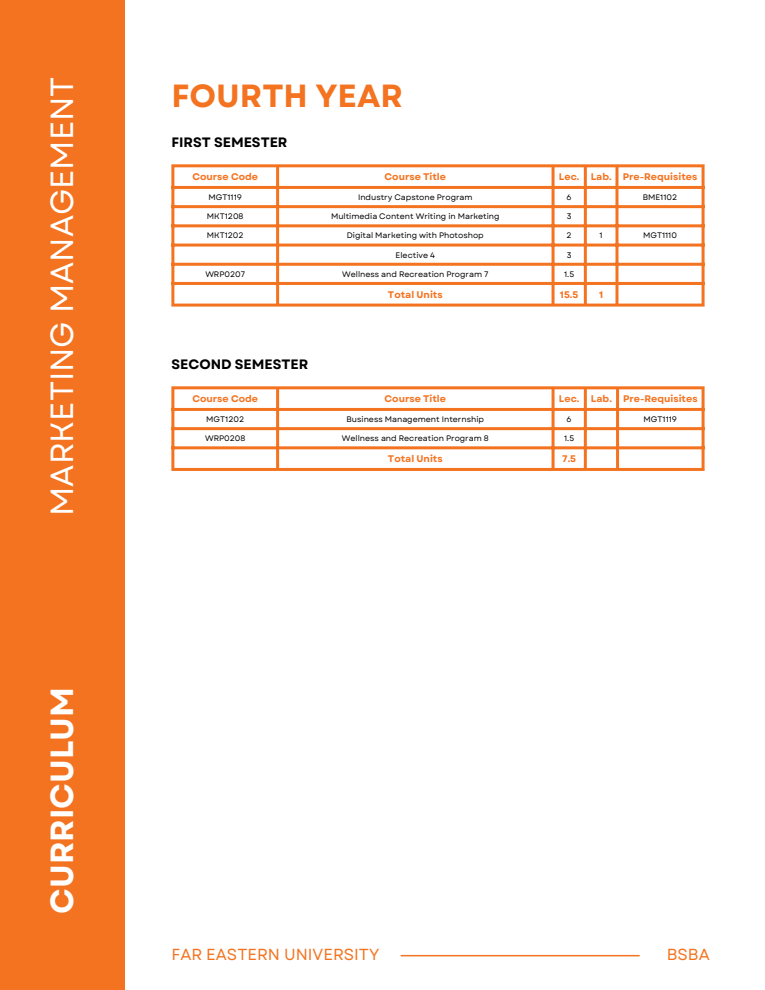
<style>
.page{position:relative;width:765px;height:990px;background:#fff}
.page>*{position:absolute;margin:0;border:0;box-sizing:border-box;transform-origin:0 0}
.t1{font:32px "Garet";color:#fff}
.t2{font:700 32px "Garet";color:#fff}
.t3{font:700 32px "Garet";color:#f47320}
.t4{font:16px "Garet";color:#f47320}
.t5{font:700 13.6px "Garet";color:#000}
.t6{font:700 9.6px "Garet";color:#f47320}
.t7{font:8px "Garet";color:#000}
</style>
<div class="page">
<div style="left:0;top:0;width:125px;height:990px;background:#f47320"></div>
<hr style="left:401px;top:955px;width:238px;height:1px;background:#f47320">
<svg style="left:174px;top:167px;width:528px;height:137px"></svg>
<hr style="left:171px;top:167px;width:3px;height:137px;background:#f47320">
<hr style="left:276px;top:167px;width:3px;height:137px;background:#f47320">
<hr style="left:552px;top:167px;width:3px;height:137px;background:#f47320">
<hr style="left:584px;top:167px;width:3px;height:137px;background:#f47320">
<hr style="left:615px;top:167px;width:3px;height:137px;background:#f47320">
<hr style="left:702px;top:167px;width:3px;height:137px;background:#f47320">
<hr style="left:171px;top:164px;width:534px;height:3px;background:#f47320">
<hr style="left:171px;top:186px;width:534px;height:3px;background:#f47320">
<hr style="left:171px;top:205px;width:534px;height:3px;background:#f47320">
<hr style="left:171px;top:224px;width:534px;height:3px;background:#f47320">
<hr style="left:171px;top:244px;width:534px;height:3px;background:#f47320">
<hr style="left:171px;top:263px;width:534px;height:3px;background:#f47320">
<hr style="left:171px;top:282px;width:534px;height:3px;background:#f47320">
<hr style="left:171px;top:304px;width:534px;height:3px;background:#f47320">
<svg style="left:174px;top:389px;width:528px;height:79px"></svg>
<hr style="left:171px;top:389px;width:3px;height:79px;background:#f47320">
<hr style="left:276px;top:389px;width:3px;height:79px;background:#f47320">
<hr style="left:552px;top:389px;width:3px;height:79px;background:#f47320">
<hr style="left:584px;top:389px;width:3px;height:79px;background:#f47320">
<hr style="left:616px;top:389px;width:3px;height:79px;background:#f47320">
<hr style="left:702px;top:389px;width:3px;height:79px;background:#f47320">
<hr style="left:171px;top:386px;width:534px;height:3px;background:#f47320">
<hr style="left:171px;top:408px;width:534px;height:3px;background:#f47320">
<hr style="left:171px;top:427px;width:534px;height:3px;background:#f47320">
<hr style="left:171px;top:446px;width:534px;height:3px;background:#f47320">
<hr style="left:171px;top:468px;width:534px;height:3px;background:#f47320">
<h1 class="t1" style="left:39px;top:516px;width:441px;rotate:-90deg">MARKETING MANAGEMENT</h1>
<h1 class="t2" style="left:39px;top:914px;width:228px;rotate:-90deg">CURRICULUM</h1>
<h1 class="t3" style="left:171px;top:72px;width:233px">FOURTH YEAR</h1>
<h3 class="t5" style="left:171px;top:132px;width:118px">FIRST SEMESTER</h3>
<p class="t6" style="left:192px;top:170px;width:67px">Course Code</p>
<p class="t6" style="left:385px;top:170px;width:63px">Course Title</p>
<p class="t6" style="left:559px;top:170px;width:140px">Lec. Lab. Pre-Requisites</p>
<p class="t7" style="left:209px;top:191px;width:35px">MGT1119</p>
<p class="t7" style="left:358px;top:191px;width:116px">Industry Capstone Program</p>
<p class="t7" style="left:567px;top:191px;width:7px">6</p>
<p class="t7" style="left:643px;top:191px;width:36px">BME1102</p>
<p class="t7" style="left:207px;top:211px;width:38px">MKT1208</p>
<p class="t7" style="left:331px;top:211px;width:170px">Multimedia Content Writing in Marketing</p>
<p class="t7" style="left:567px;top:211px;width:6px">3</p>
<p class="t7" style="left:207px;top:230px;width:38px">MKT1202</p>
<p class="t7" style="left:347px;top:230px;width:138px">Digital Marketing with Photoshop</p>
<p class="t7" style="left:567px;top:230px;width:7px">2</p>
<p class="t7" style="left:600px;top:230px;width:5px">1</p>
<p class="t7" style="left:643px;top:230px;width:35px">MGT1110</p>
<p class="t7" style="left:396px;top:249px;width:41px">Elective 4</p>
<p class="t7" style="left:567px;top:249px;width:6px">3</p>
<p class="t7" style="left:205px;top:268px;width:41px">WRP0207</p>
<p class="t7" style="left:342px;top:268px;width:148px">Wellness and Recreation Program 7</p>
<p class="t7" style="left:564px;top:268px;width:11px">1.5</p>
<p class="t6" style="left:388px;top:287px;width:56px">Total Units</p>
<p class="t6" style="left:560px;top:287px;width:20px">15.5</p>
<p class="t6" style="left:599px;top:287px;width:6px">1</p>
<h3 class="t5" style="left:171px;top:354px;width:138px">SECOND SEMESTER</h3>
<p class="t6" style="left:192px;top:392px;width:67px">Course Code</p>
<p class="t6" style="left:385px;top:392px;width:63px">Course Title</p>
<p class="t6" style="left:559px;top:392px;width:140px">Lec. Lab. Pre-Requisites</p>
<p class="t7" style="left:206px;top:413px;width:39px">MGT1202</p>
<p class="t7" style="left:347px;top:413px;width:139px">Business Management Internship</p>
<p class="t7" style="left:567px;top:413px;width:7px">6</p>
<p class="t7" style="left:644px;top:413px;width:35px">MGT1119</p>
<p class="t7" style="left:205px;top:433px;width:42px">WRP0208</p>
<p class="t7" style="left:342px;top:433px;width:148px">Wellness and Recreation Program 8</p>
<p class="t7" style="left:564px;top:433px;width:11px">1.5</p>
<p class="t6" style="left:388px;top:452px;width:56px">Total Units</p>
<p class="t6" style="left:562px;top:452px;width:15px">7.5</p>
<h2 class="t4" style="left:171px;top:943px;width:209px">FAR EASTERN UNIVERSITY</h2>
<h2 class="t4" style="left:667px;top:942px;width:44px">BSBA</h2>
</div>
